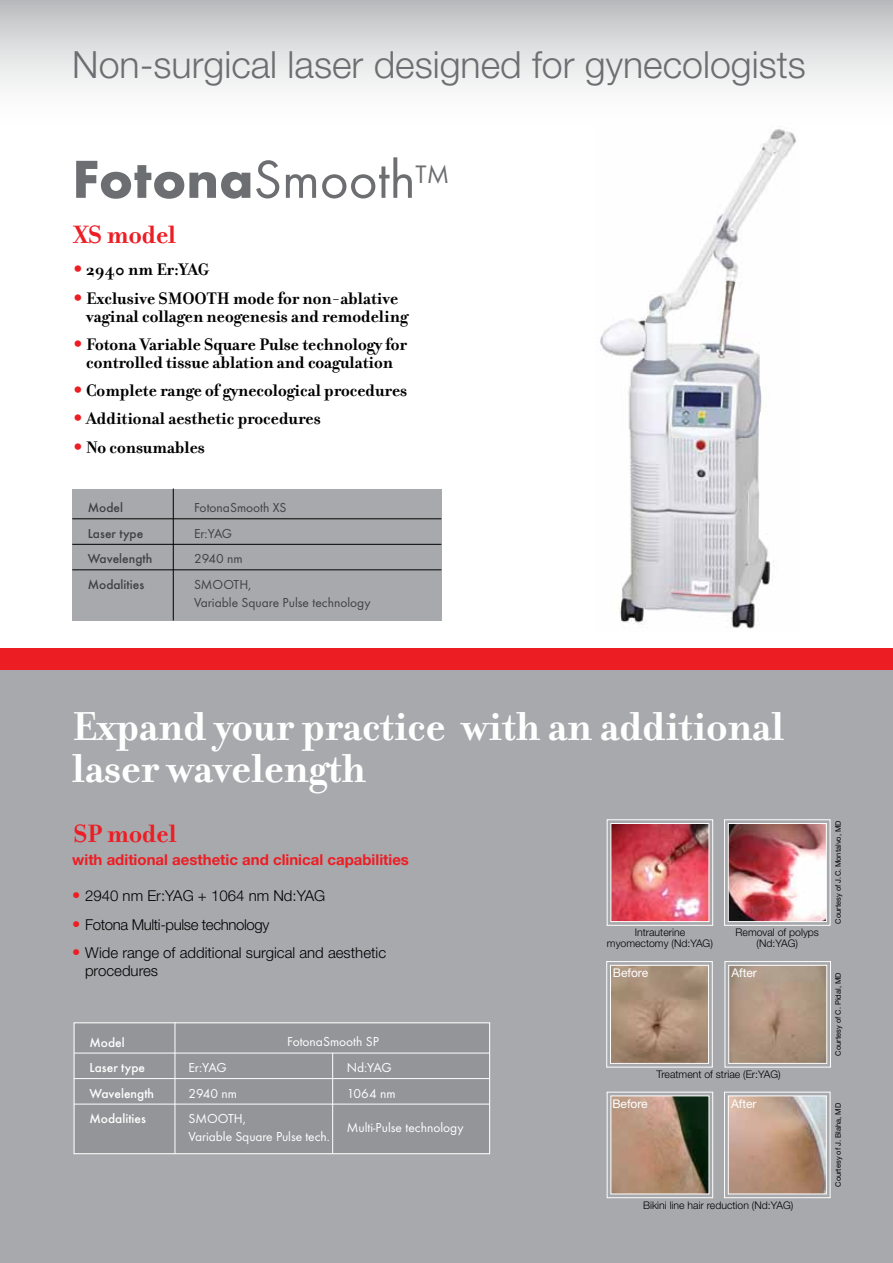
<style>
.page{position:relative;width:893px;height:1263px;background:#fff}
.page>*{position:absolute;margin:0;border:0;box-sizing:border-box;transform-origin:0 0}
.t1{font:700 55.5px "Futura TEE";color:#6d6e71}
.t2{font:700 43.5px/42px "Filosofia";color:#fff}
.t3{font:300 37.5px "Helvetica Neue LT Pro";color:#6d6e71}
.t4{font:700 27px "Filosofia";color:#ed1d24}
.t5{font:700 18px/18px "Filosofia";color:#000}
.t6{font:300 15px/18px "Helvetica Neue LT Pro";color:#000}
.t7{font:700 15px "Helvetica Neue LT Pro";color:#ed1d24}
.t8{font:300 15px "Helvetica Neue LT Pro";letter-spacing:-.025em;color:#000}
.t9{font:13.5px "Futura TEE";color:#fff}
.t10{font:13.5px/18px "Futura TEE";color:#414042}
.t11{font:500 13.5px "Futura TEE";color:#414042}
.t12{font:500 13.5px/25.5px "Futura TEE";color:#fff}
.t13{font:12px "Helvetica Neue LT Pro";color:#fff}
.t14{font:300 10.5px/10.5px "Helvetica Neue LT Pro";color:#000;text-align:center}
.t15{font:7.5px "Helvetica Neue LT Pro";color:#000}
.s1{font-weight:400}
.s2{font-family:"Helvetica Neue LT Pro";font-weight:400;color:#ed1d24}
.s3{font-weight:400;font-size:16.5px;color:#ed1d24}
</style>
<div class="page">
<div style="left:0;top:659px;width:893px;height:604px;background:#a7a9ac"></div>
<div style="left:0;top:0;width:893px;height:136px;background:linear-gradient(to bottom,#c1c3c5,#fff)"></div>
<div style="left:0;top:648px;width:893px;height:22px;background:#ed1d24"></div>
<img style="left:596px;top:127px;width:203px;height:502px">
<div style="left:72px;top:489px;width:369px;height:131px;background:#a7a9ac"></div>
<hr style="left:72px;top:518px;width:369px;height:1px;background:#000">
<hr style="left:72px;top:544px;width:369px;height:1px;background:#000">
<hr style="left:72px;top:569px;width:369px;height:1px;background:#000">
<hr style="left:173px;top:489px;width:1px;height:131px;background:#000">
<svg style="left:724px;top:961px;width:107px;height:107px;background:#b29d8d"></svg>
<svg style="left:606px;top:961px;width:107px;height:107px;background:#ad9784"></svg>
<svg style="left:724px;top:1091px;width:107px;height:107px;background:#bea494"></svg>
<svg style="left:606px;top:1091px;width:107px;height:107px;background:#9c8875"></svg>
<div style="left:74px;top:1022px;width:416px;height:132px;background:#939598;border:1px solid #fff"></div>
<hr style="left:74px;top:1053px;width:416px;height:1px;background:#fff">
<hr style="left:74px;top:1078px;width:416px;height:1px;background:#fff">
<hr style="left:74px;top:1104px;width:416px;height:1px;background:#fff">
<hr style="left:175px;top:1022px;width:1px;height:132px;background:#fff">
<hr style="left:332px;top:1053px;width:1px;height:101px;background:#fff">
<img style="left:724px;top:819px;width:107px;height:107px">
<img style="left:606px;top:819px;width:107px;height:107px">
<h3 class="t3" style="left:72px;top:42px;width:735px">Non-surgical laser designed for gynecologists</h3>
<h1 class="t1" style="left:72px;top:145px;width:379px">Fotona<span class="s1">Smooth</span><sup>TM</sup></h1>
<h3 class="t4" style="left:74px;top:218px;width:104px">XS model</h3>
<p class="t5" style="left:74px;top:261px;width:137px"><span class="s2">•</span> 2940 nm Er:YAG</p>
<p class="t5" style="left:86px;top:289px;width:323px;text-indent:-13px"><span class="s2">•</span> Exclusive SMOOTH mode for non-ablative vaginal collagen neogenesis and remodeling</p>
<p class="t5" style="left:74px;top:335px;width:335px;text-align:center"><span class="s2">•</span> Fotona Variable Square Pulse technology for controlled tissue ablation and coagulation</p>
<p class="t5" style="left:74px;top:382px;width:335px"><span class="s2">•</span> Complete range of gynecological procedures</p>
<p class="t5" style="left:74px;top:410px;width:249px"><span class="s2">•</span> Additional aesthetic procedures</p>
<p class="t5" style="left:74px;top:438px;width:133px"><span class="s2">•</span> No consumables</p>
<p class="t11" style="left:88px;top:500px;width:37px">Model</p>
<p class="t10" style="left:194px;top:499px;width:94px">FotonaSmooth XS</p>
<p class="t11" style="left:88px;top:525px;width:57px">Laser type</p>
<p class="t10" style="left:194px;top:524px;width:40px">Er:YAG</p>
<p class="t11" style="left:88px;top:551px;width:66px">Wavelength</p>
<p class="t10" style="left:194px;top:550px;width:50px">2940 nm</p>
<p class="t11" style="left:88px;top:576px;width:58px">Modalities</p>
<p class="t10" style="left:194px;top:575px;width:178px">SMOOTH,<br>Variable Square Pulse technology</p>
<h2 class="t2" style="left:72px;top:706px;width:713px">Expand your practice with an additional laser wavelength</h2>
<h3 class="t4" style="left:74px;top:818px;width:105px">SP model</h3>
<p class="t7" style="left:72px;top:850px;width:338px">with aditional aesthetic and clinical capabilities</p>
<p class="t6" style="left:72px;top:887px;width:255px"><span class="s3">•</span> 2940 nm Er:YAG + 1064 nm Nd:YAG</p>
<p class="t8" style="left:72px;top:915px;width:199px"><span class="s3">•</span> Fotona Multi-pulse technology</p>
<p class="t6" style="left:85px;top:943px;width:303px;text-indent:-13px"><span class="s3">•</span> Wide range of additional surgical and aesthetic procedures</p>
<p class="t12" style="left:89px;top:1029px;width:57px">Model<br>Laser type</p>
<p class="t9" style="left:287px;top:1033px;width:94px">FotonaSmooth SP</p>
<p class="t9" style="left:188px;top:1059px;width:40px">Er:YAG</p>
<p class="t9" style="left:347px;top:1059px;width:47px">Nd:YAG</p>
<p class="t12" style="left:89px;top:1080px;width:66px">Wavelength</p>
<p class="t9" style="left:188px;top:1085px;width:50px">2940 nm</p>
<p class="t9" style="left:347px;top:1085px;width:50px">1064 nm</p>
<p class="t12" style="left:89px;top:1106px;width:58px">Modalities</p>
<p class="t9" style="left:188px;top:1110px;width:59px">SMOOTH,</p>
<p class="t9" style="left:347px;top:1119px;width:118px">Multi-Pulse technology</p>
<p class="t9" style="left:188px;top:1128px;width:143px">Variable Square Pulse tech.</p>
<p class="t14" style="left:607px;top:927px;width:107px">Intrauterine myomectomy (Nd:YAG)</p>
<p class="t14" style="left:736px;top:927px;width:85px">Removal of polyps (Nd:YAG)</p>
<p class="t13" style="left:613px;top:965px;width:37px">Before</p>
<p class="t13" style="left:731px;top:965px;width:27px">After</p>
<p class="t14" style="left:657px;top:1069px;width:126px">Treatment of striae (Er:YAG)</p>
<p class="t13" style="left:612px;top:1096px;width:37px">Before</p>
<p class="t13" style="left:731px;top:1096px;width:27px">After</p>
<p class="t14" style="left:643px;top:1199px;width:152px">Bikini line hair reduction (Nd:YAG)</p>
<p class="t15" style="left:833px;top:924px;width:105px;rotate:-90deg">Courtesy of J. C. Montalvo, MD</p>
<p class="t15" style="left:833px;top:1056px;width:85px;rotate:-90deg">Courtesy of C. Pidal, MD</p>
<p class="t15" style="left:833px;top:1187px;width:86px;rotate:-90deg">Courtesy of J. Blaha, MD</p>
</div>
